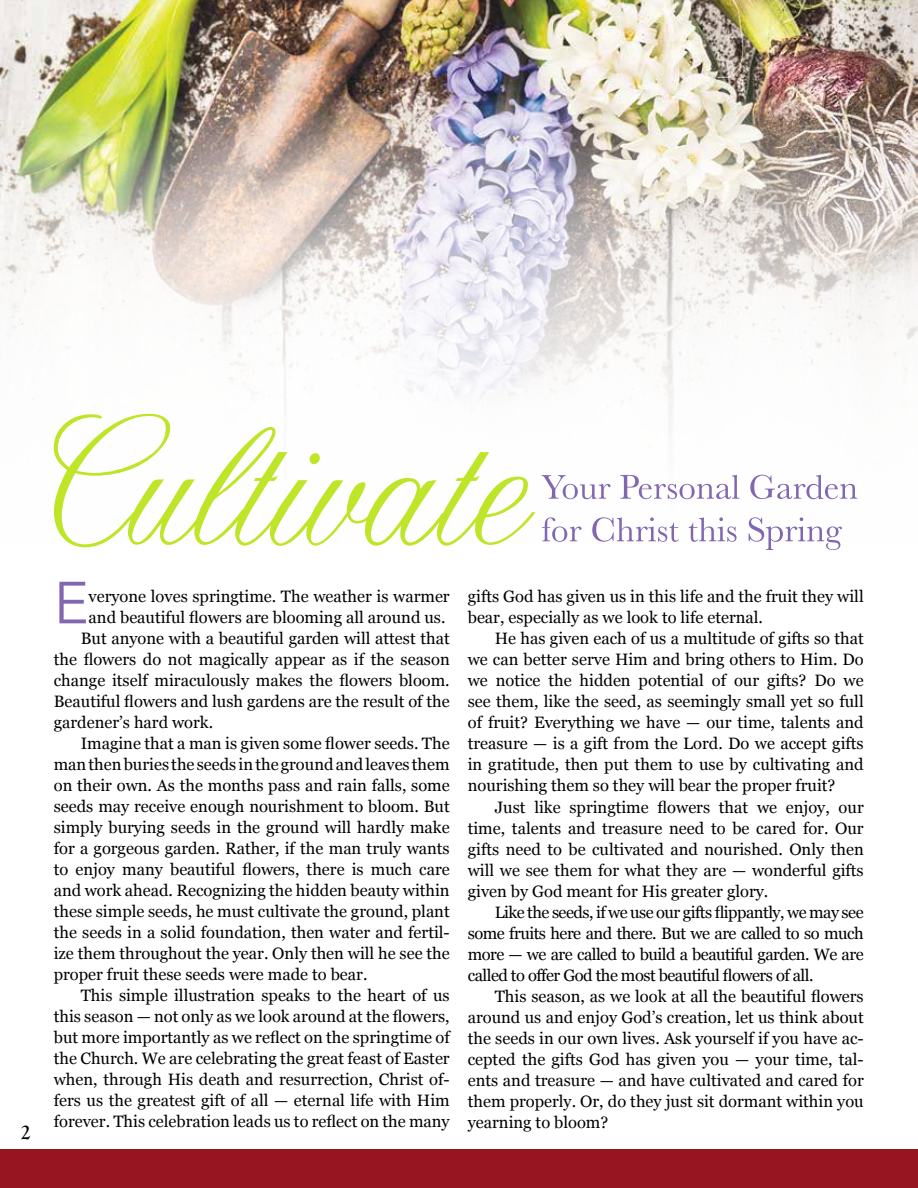
<style>
.page{position:relative;width:918px;height:1188px;background:#fff}
.page>*{position:absolute;margin:0;border:0;box-sizing:border-box;transform-origin:0 0}
.t1{font:58.8px "Avenir";color:#8167b0}
.t2{font:700 21px "Goudy Old Style T";color:#000}
.t3{font:16.5px/21px "Georgia";color:#000;text-align:justify}
</style>
<div class="page">
<div style="left:0;top:1149px;width:918px;height:39px;background:#971521"></div>
<img style="left:0;top:0;width:918px;height:548px">
<svg style="left:54px;top:414px;width:482px;height:133px"></svg>
<svg style="left:542px;top:517px;width:300px;height:33px"></svg>
<svg style="left:542px;top:475px;width:315px;height:24px"></svg>
<p class="t2" style="left:21px;top:1121px;width:12px">2</p>
<h1 class="t1" style="left:54px;top:568px;width:36px">E</h1>
<p class="t3" style="left:89px;top:586px;width:363px">veryone loves springtime. The weather is warmer</p>
<p class="t3" style="left:89px;top:607px;width:358px">and beautiful flowers are blooming all around us.</p>
<p class="t3" style="left:81px;top:628px;width:370px">But anyone with a beautiful garden will attest that</p>
<p class="t3" style="left:54px;top:649px;width:397px">the flowers do not magically appear as if the season</p>
<p class="t3" style="left:54px;top:670px;width:398px">change itself miraculously makes the flowers bloom.</p>
<p class="t3" style="left:54px;top:691px;width:397px">Beautiful flowers and lush gardens are the result of the</p>
<p class="t3" style="left:54px;top:712px;width:161px">gardener’s hard work.</p>
<p class="t3" style="left:81px;top:733px;width:370px">Imagine that a man is given some flower seeds. The</p>
<p class="t3" style="left:54px;top:754px;width:397px">man then buries the seeds in the ground and leaves them</p>
<p class="t3" style="left:54px;top:775px;width:397px">on their own. As the months pass and rain falls, some</p>
<p class="t3" style="left:54px;top:796px;width:397px">seeds may receive enough nourishment to bloom. But</p>
<p class="t3" style="left:54px;top:817px;width:397px">simply burying seeds in the ground will hardly make</p>
<p class="t3" style="left:54px;top:838px;width:397px">for a gorgeous garden. Rather, if the man truly wants</p>
<p class="t3" style="left:54px;top:859px;width:397px">to enjoy many beautiful flowers, there is much care</p>
<p class="t3" style="left:54px;top:880px;width:397px">and work ahead. Recognizing the hidden beauty within</p>
<p class="t3" style="left:54px;top:901px;width:397px">these simple seeds, he must cultivate the ground, plant</p>
<p class="t3" style="left:54px;top:922px;width:398px">the seeds in a solid foundation, then water and fertil-</p>
<p class="t3" style="left:54px;top:943px;width:397px">ize them throughout the year. Only then will he see the</p>
<p class="t3" style="left:54px;top:964px;width:315px">proper fruit these seeds were made to bear.</p>
<p class="t3" style="left:81px;top:985px;width:370px">This simple illustration speaks to the heart of us</p>
<p class="t3" style="left:54px;top:1006px;width:398px">this season — not only as we look around at the flowers,</p>
<p class="t3" style="left:54px;top:1027px;width:397px">but more importantly as we reflect on the springtime of</p>
<p class="t3" style="left:54px;top:1048px;width:397px">the Church. We are celebrating the great feast of Easter</p>
<p class="t3" style="left:54px;top:1069px;width:397px">when, through His death and resurrection, Christ of-</p>
<p class="t3" style="left:54px;top:1090px;width:397px">fers us the greatest gift of all — eternal life with Him</p>
<p class="t3" style="left:54px;top:1111px;width:398px">forever. This celebration leads us to reflect on the many</p>
<p class="t3" style="left:468px;top:586px;width:397px">gifts God has given us in this life and the fruit they will bear, especially as we look to life eternal.</p>
<p class="t3" style="left:468px;top:628px;width:397px;text-indent:27px">He has given each of us a multitude of gifts so that we can better serve Him and bring others to Him. Do we notice the hidden potential of our gifts? Do we see them, like the seed, as seemingly small yet so full of fruit? Everything we have — our time, talents and treasure — is a gift from the Lord. Do we accept gifts in gratitude, then put them to use by cultivating and nourishing them so they will bear the proper fruit?</p>
<p class="t3" style="left:468px;top:796px;width:397px;text-indent:27px">Just like springtime flowers that we enjoy, our time, talents and treasure need to be cared for. Our gifts need to be cultivated and nourished. Only then will we see them for what they are — wonderful gifts given by God meant for His greater glory.</p>
<p class="t3" style="left:468px;top:901px;width:397px;text-indent:27px">Like the seeds, if we use our gifts flippantly, we may see some fruits here and there. But we are called to so much more — we are called to build a beautiful garden. We are called to offer God the most beautiful flowers of all.</p>
<p class="t3" style="left:468px;top:985px;width:398px;text-indent:27px">This season, as we look at all the beautiful flowers around us and enjoy God’s creation, let us think about the seeds in our own lives. Ask yourself if you have ac&shy;cepted the gifts God has given you — your time, tal&shy;ents and treasure — and have cultivated and cared for them properly. Or, do they just sit dormant within you yearning to bloom?</p>
</div>
